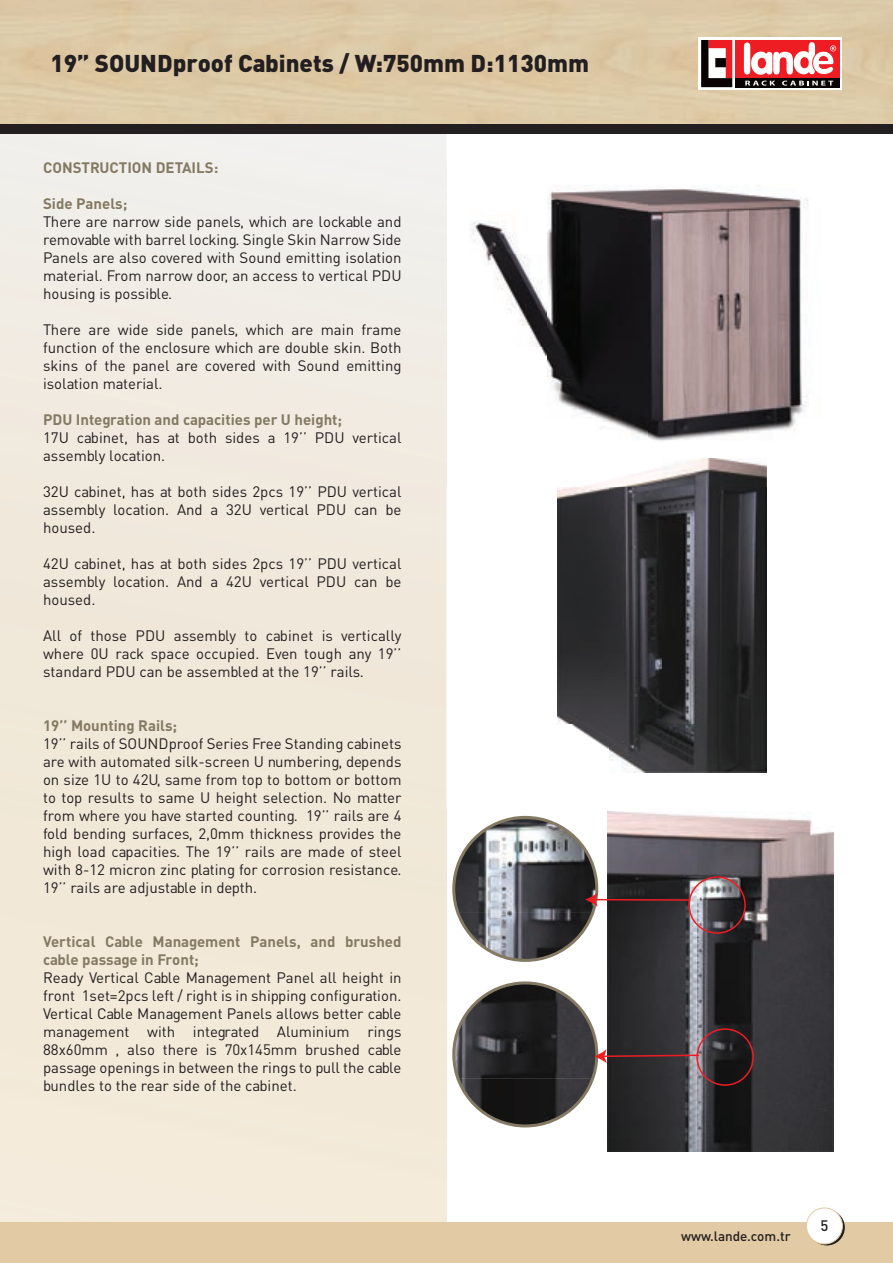
<style>
.page{position:relative;width:893px;height:1263px;background:#fff}
.page>*{position:absolute;margin:0;border:0;box-sizing:border-box;transform-origin:0 0}
.t1{font:24px "DIN Black Tr";color:#231f20}
.t2{font:15px/18px "DIN Tr";color:#231f20;text-align:justify}
.t3{font:15px/18px "DINT Bold Tr";color:#847962}
.t4{font:15px "DIN Medium Tr";color:#231f20}
.t5{font:13.5px "DIN Medium Tr";color:#231f20}
</style>
<div class="page">
<img style="left:0;top:133px;width:446px;height:1089px">
<svg style="left:701px;top:39px;width:139px;height:49px"></svg>
<div style="left:735px;top:50px;width:105px;height:37px;background:#080302"></div>
<div style="left:735px;top:40px;width:105px;height:38px;background:#ee1d23"></div>
<svg style="left:745px;top:81px;width:30px;height:5px"></svg>
<svg style="left:782px;top:81px;width:51px;height:5px"></svg>
<svg style="left:701px;top:40px;width:31px;height:47px"></svg>
<div style="left:715px;top:58px;width:11px;height:9px;background:#080302"></div>
<svg style="left:744px;top:42px;width:92px;height:33px"></svg>
<div style="left:0;top:1222px;width:893px;height:41px;background:#e1caa4"></div>
<svg style="left:809px;top:1209px;width:36px;height:36px"></svg>
<div style="left:806px;top:1208px;width:36px;height:36px;background:#fff;border-radius:50%"></div>
<div style="left:806px;top:1207px;width:37px;height:37px;border:1px solid #e1caa4;border-radius:50%"></div>
<img style="left:608px;top:812px;width:225px;height:339px">
<img style="left:558px;top:487px;width:209px;height:285px">
<img style="left:440px;top:161px;width:369px;height:326px">
<div style="left:696px;top:1028px;width:58px;height:58px;border:2px solid #ee1d23;border-radius:50%"></div>
<div style="left:688px;top:876px;width:58px;height:58px;border:2px solid #ee1d23;border-radius:50%"></div>
<img style="left:454px;top:817px;width:143px;height:96px">
<img style="left:458px;top:913px;width:135px;height:47px">
<div style="left:452px;top:816px;width:146px;height:146px;border:3px solid #847962;border-radius:50%"></div>
<img style="left:454px;top:985px;width:143px;height:93px">
<img style="left:458px;top:1078px;width:135px;height:48px">
<div style="left:452px;top:981px;width:146px;height:146px;border:3px solid #847962;border-radius:50%"></div>
<svg style="left:594px;top:1049px;width:107px;height:14px"></svg>
<hr style="left:594px;top:899px;width:96px;height:2px;background:#ee1d23">
<svg style="left:585px;top:892px;width:13px;height:15px"></svg>
<div style="left:0;top:124px;width:893px;height:9px;background:#231f20"></div>
<h1 class="t1" style="left:51px;top:47px;width:540px">19” SOUNDproof Cabinets / W:750mm D:1130mm</h1>
<p class="t3" style="left:43px;top:158px;width:177px">CONSTRUCTION DETAILS:</p>
<p class="t3" style="left:43px;top:194px;width:86px">Side Panels;</p>
<p class="t2" style="left:43px;top:212px;width:360px">There are narrow side panels, which are lockable and removable with barrel locking. Single Skin Narrow Side Panels are also covered with Sound emitting isolation material. From narrow door, an access to vertical PDU housing is possible.</p>
<p class="t2" style="left:43px;top:320px;width:360px">There are wide side panels, which are main frame function of the enclosure which are double skin. Both skins of the panel are covered with Sound emitting isolation material.</p>
<p class="t3" style="left:43px;top:410px;width:301px">PDU Integration and capacities per U height;</p>
<p class="t2" style="left:43px;top:428px;width:360px">17U cabinet, has at both sides a 19’’ PDU vertical assembly location.</p>
<p class="t2" style="left:43px;top:482px;width:360px">32U cabinet, has at both sides 2pcs 19’’ PDU vertical assembly location. And a 32U vertical PDU can be housed.</p>
<p class="t2" style="left:43px;top:554px;width:360px">42U cabinet, has at both sides 2pcs 19’’ PDU vertical assembly location. And a 42U vertical PDU can be housed.</p>
<p class="t2" style="left:43px;top:626px;width:360px">All of those PDU assembly to cabinet is vertically where 0U rack space occupied. Even tough any 19’’ standard PDU can be assembled at the 19’’ rails.</p>
<p class="t3" style="left:43px;top:716px;width:136px">19’’ Mounting Rails;</p>
<p class="t2" style="left:43px;top:734px;width:360px">19’’ rails of SOUNDproof Series Free Standing cabinets are with automated silk-screen U numbering, depends on size 1U to 42U, same from top to bottom or bottom to top results to same U height selection. No matter from where you have started counting. 19’’ rails are 4 fold bending surfaces, 2,0mm thickness provides the high load capacities. The 19’’ rails are made of steel with 8-12 micron zinc plating for corrosion resistance.<br>19’’ rails are adjustable in depth.</p>
<p class="t3" style="left:43px;top:932px;width:360px">Vertical Cable Management Panels, and brushed cable passage in Front;</p>
<p class="t2" style="left:43px;top:968px;width:360px">Ready Vertical Cable Management Panel all height in front 1set=2pcs left / right is in shipping configuration.<br>Vertical Cable Management Panels allows better cable management with integrated Aluminium rings 88x60mm , also there is 70x145mm brushed cable passage openings in between the rings to pull the cable bundles to the rear side of the cabinet.</p>
<p class="t5" style="left:681px;top:1227px;width:111px">www.lande.com.tr</p>
<p class="t4" style="left:820px;top:1216px;width:9px">5</p>
</div>
